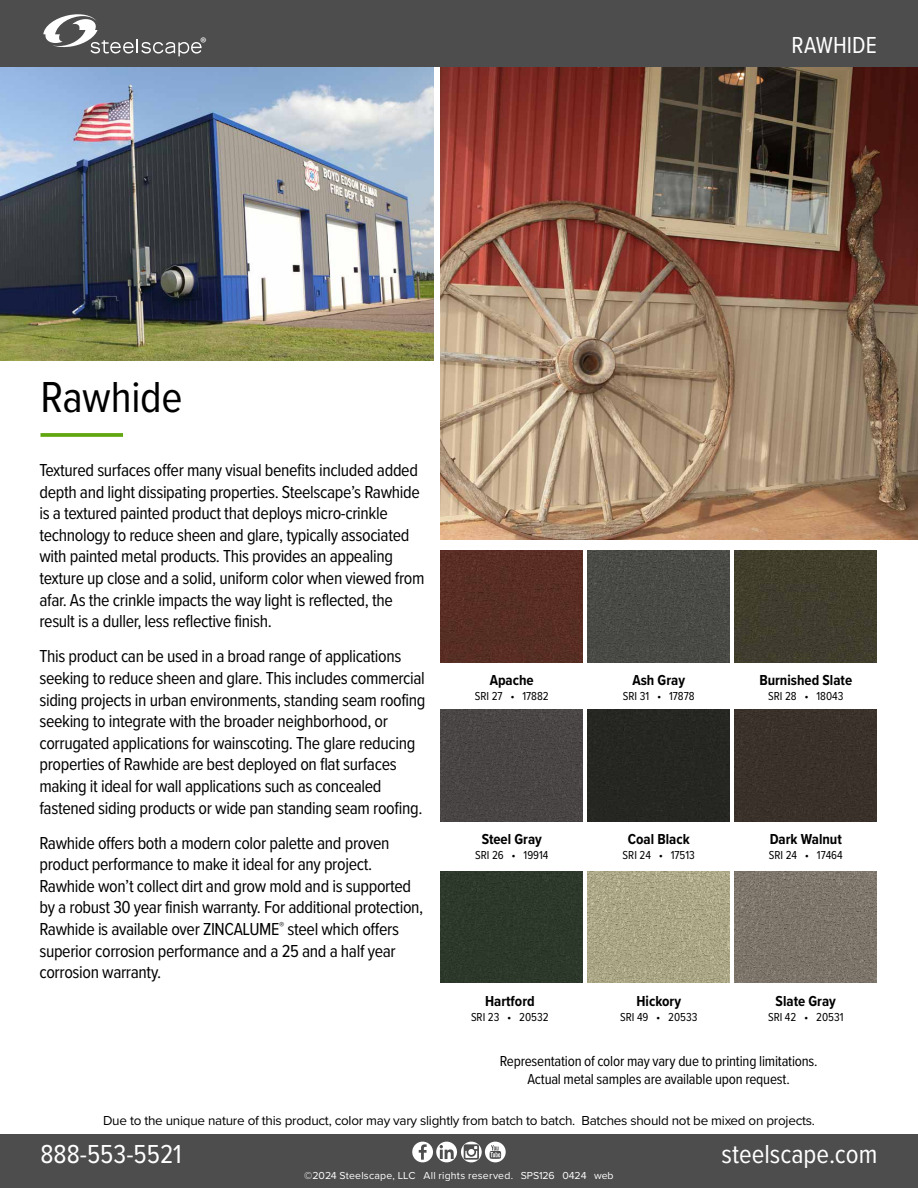
<style>
.page{position:relative;width:918px;height:1188px;background:#fff}
.page>*{position:absolute;margin:0;border:0;box-sizing:border-box;transform-origin:0 0}
.t1{font:45px "Proxima Nova Cond";letter-spacing:-.01em;color:#000}
.t2{font:27px "Proxima Nova Cond";color:#fff}
.t3{font:24px "Proxima Nova Cond";color:#fff}
.t4{font:18px/21.6px "Proxima Nova Cond";letter-spacing:-.02em;color:#000}
.t5{font:15.45px "Myriad Pro";color:#fff}
.t6{font:15px/18px "Proxima Nova Cond";letter-spacing:-.015em;color:#000;text-align:center}
.t7{font:700 15px "Proxima Nova Cond";color:#000}
.t8{font:13.5px "Proxima Nova";letter-spacing:-.02em;color:#000}
.t9{font:12px "Proxima Nova Cond";color:#000}
.t10{font:10.5px "Proxima Nova";letter-spacing:.015em;color:#fff}
</style>
<div class="page">
<div style="left:0;top:0;width:918px;height:68px;background:#4d4d4d"></div>
<img style="left:0;top:68px;width:433px;height:293px">
<img style="left:441px;top:68px;width:477px;height:471px">
<svg style="left:40px;top:433px;width:83px;height:4px"></svg>
<div style="left:0;top:1134px;width:918px;height:54px;background:#4d4d4d"></div>
<img style="left:588px;top:872px;width:142px;height:111px">
<div style="left:588px;top:710px;width:142px;height:111px;background:#262722"></div>
<img style="left:588px;top:551px;width:142px;height:111px">
<div style="left:441px;top:872px;width:142px;height:111px;background:#2c382a"></div>
<img style="left:441px;top:710px;width:142px;height:111px">
<img style="left:441px;top:551px;width:142px;height:111px">
<div style="left:735px;top:710px;width:142px;height:111px;background:#3a312a"></div>
<img style="left:735px;top:872px;width:142px;height:111px">
<img style="left:735px;top:551px;width:142px;height:111px">
<svg style="left:412px;top:1142px;width:94px;height:20px"></svg>
<svg style="left:43px;top:14px;width:159px;height:42px"></svg>
<p class="t5" style="left:200px;top:33px;width:8px">®</p>
<p class="t3" style="left:791px;top:27px;width:87px">RAWHIDE</p>
<p class="t1" style="left:40px;top:364px;width:144px">Rawhide</p>
<p class="t4" style="left:39px;top:459px;width:387px">Textured surfaces offer many visual benefits included added depth and light dissipating properties. Steelscape’s Rawhide is a textured painted product that deploys micro-crinkle technology to reduce sheen and glare, typically associated with painted metal products. This provides an appealing texture up close and a solid, uniform color when viewed from afar. As the crinkle impacts the way light is reflected, the result is a duller, less reflective finish.</p>
<p class="t4" style="left:39px;top:645px;width:388px">This product can be used in a broad range of applications seeking to reduce sheen and glare. This includes commercial siding projects in urban environments, standing seam roofing seeking to integrate with the broader neighborhood, or corrugated applications for wainscoting. The glare reducing properties of Rawhide are best deployed on flat surfaces making it ideal for wall applications such as concealed fastened siding products or wide pan standing seam roofing.</p>
<p class="t4" style="left:39px;top:831px;width:385px">Rawhide offers both a modern color palette and proven product performance to make it ideal for any project.<br>Rawhide won’t collect dirt and grow mold and is supported by a robust 30 year finish warranty. For additional protection, Rawhide is available over ZINCALUME<sup>®</sup> steel which offers superior corrosion performance and a 25 and a half year corrosion warranty.</p>
<p class="t7" style="left:490px;top:669px;width:46px">Apache</p>
<p class="t9" style="left:475px;top:688px;width:76px">SRI 27 • 17882</p>
<p class="t7" style="left:632px;top:669px;width:54px">Ash Gray</p>
<p class="t9" style="left:623px;top:688px;width:73px">SRI 31 • 17878</p>
<p class="t7" style="left:759px;top:669px;width:94px">Burnished Slate</p>
<p class="t9" style="left:768px;top:688px;width:77px">SRI 28 • 18043</p>
<p class="t7" style="left:482px;top:828px;width:62px">Steel Gray</p>
<p class="t9" style="left:475px;top:847px;width:75px">SRI 26 • 19914</p>
<p class="t7" style="left:628px;top:828px;width:63px">Coal Black</p>
<p class="t9" style="left:623px;top:847px;width:74px">SRI 24 • 17513</p>
<p class="t7" style="left:770px;top:828px;width:74px">Dark Walnut</p>
<p class="t9" style="left:769px;top:847px;width:75px">SRI 24 • 17464</p>
<p class="t7" style="left:485px;top:990px;width:51px">Hartford</p>
<p class="t9" style="left:471px;top:1008px;width:79px">SRI 23 • 20532</p>
<p class="t7" style="left:637px;top:990px;width:46px">Hickory</p>
<p class="t9" style="left:620px;top:1008px;width:79px">SRI 49 • 20533</p>
<p class="t7" style="left:776px;top:990px;width:62px">Slate Gray</p>
<p class="t9" style="left:768px;top:1008px;width:77px">SRI 42 • 20531</p>
<p class="t6" style="left:500px;top:1052px;width:319px">Representation of color may vary due to printing limitations.<br>Actual metal samples are available upon request.</p>
<p class="t8" style="left:103px;top:1110px;width:713px">Due to the unique nature of this product, color may vary slightly from batch to batch. Batches should not be mixed on projects.</p>
<p class="t2" style="left:40px;top:1134px;width:143px">888-553-5521</p>
<p class="t10" style="left:304px;top:1168px;width:311px">©2024 Steelscape, LLC All rights reserved. SPS126 0424 web</p>
<p class="t2" style="left:722px;top:1134px;width:157px">steelscape.com</p>
</div>
